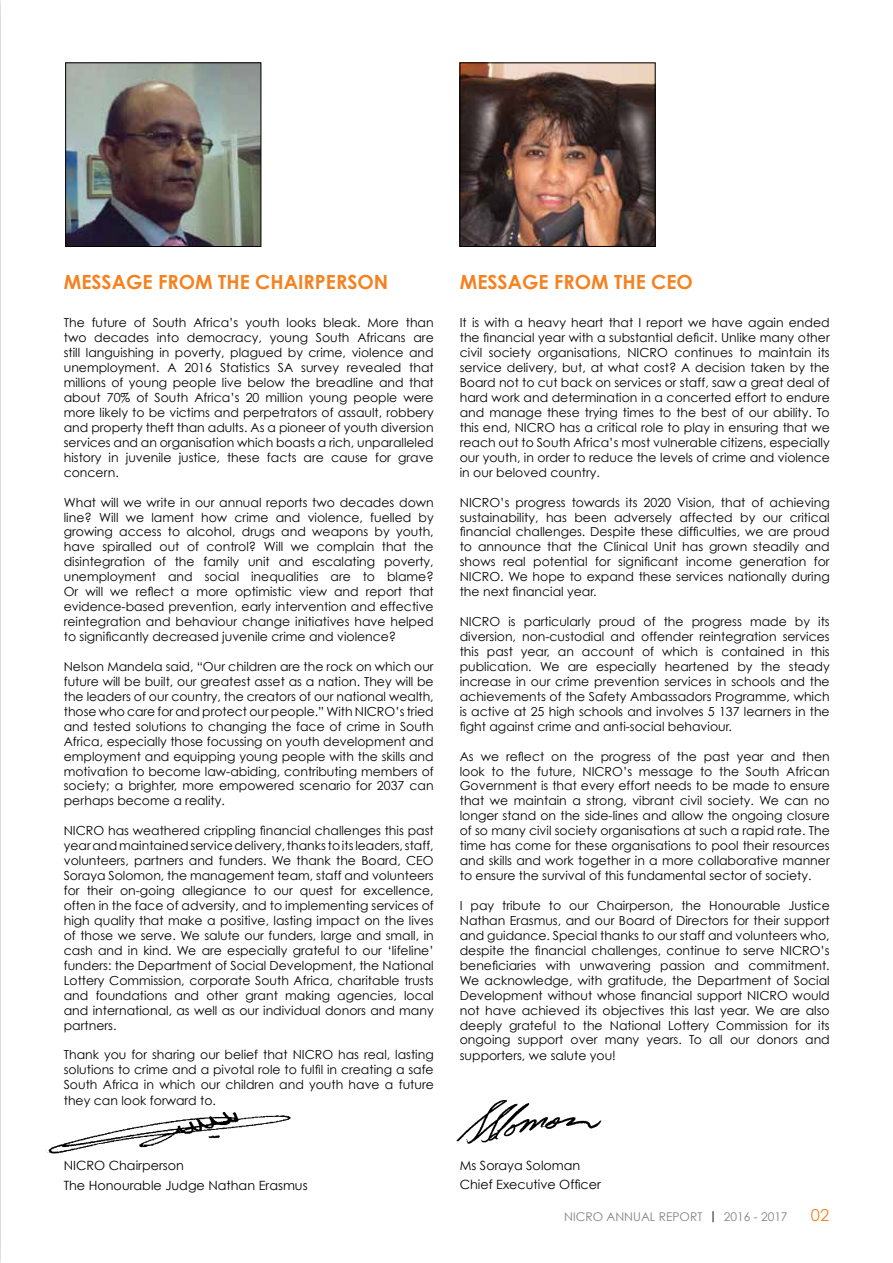
<style>
.page{position:relative;width:893px;height:1263px;background:#fff}
.page>*{position:absolute;margin:0;border:0;box-sizing:border-box;transform-origin:0 0}
.t1{font:700 19.5px "Century Gothic";color:#f58220}
.t2{font:16.5px "Century Gothic";color:#f58220}
.t3{font:12.75px/19.5px "Century Gothic";color:#000}
.t4{font:12.45px/15px "Century Gothic";color:#000;text-align:justify}
.t5{font:12px "Century Gothic";color:#808285}
.s1{color:#000}
</style>
<div class="page">
<div style="left:0;top:0;width:20px;height:1263px;background:#dbdbdb"></div>
<img style="left:45px;top:1112px;width:246px;height:42px">
<img style="left:456px;top:1100px;width:146px;height:44px">
<img style="left:67px;top:65px;width:192px;height:180px">
<div style="left:65px;top:63px;width:196px;height:184px;border:1px solid #000"></div>
<img style="left:462px;top:65px;width:191px;height:180px">
<div style="left:460px;top:63px;width:195px;height:184px;border:1px solid #000"></div>
<div style="left:1px;top:1px;width:38px;height:1262px;background:#fff"></div>
<h1 class="t1" style="left:64px;top:270px;width:326px">MESSAGE FROM THE CHAIRPERSON</h1>
<p class="t4" style="left:64px;top:315px;width:371px">The future of South Africa’s youth looks bleak. More than two decades into democracy, young South Africans are still languishing in poverty, plagued by crime, violence and unemployment. A 2016 Statistics SA survey revealed that millions of young people live below the breadline and that about 70% of South Africa’s 20 million young people were more likely to be victims and perpetrators of assault, robbery and property theft than adults. As a pioneer of youth diversion services and an organisation which boasts a rich, unparalleled history in juvenile justice, these facts are cause for grave concern.</p>
<p class="t4" style="left:64px;top:494px;width:371px">What will we write in our annual reports two decades down line? Will we lament how crime and violence, fuelled by growing access to alcohol, drugs and weapons by youth, have spiralled out of control? Will we complain that the disintegration of the family unit and escalating poverty, unemployment and social inequalities are to blame?<br>Or will we reflect a more optimistic view and report that evidence-based prevention, early intervention and effective reintegration and behaviour change initiatives have helped to significantly decreased juvenile crime and violence?</p>
<p class="t4" style="left:64px;top:659px;width:371px">Nelson Mandela said, “Our children are the rock on which our future will be built, our greatest asset as a nation. They will be the leaders of our country, the creators of our national wealth, those who care for and protect our people.” With NICRO’s tried and tested solutions to changing the face of crime in South Africa, especially those focussing on youth development and employment and equipping young people with the skills and motivation to become law-abiding, contributing members of society; a brighter, more empowered scenario for 2037 can perhaps become a reality.</p>
<p class="t4" style="left:64px;top:823px;width:371px">NICRO has weathered crippling financial challenges this past year and maintained service delivery, thanks to its leaders, staff, volunteers, partners and funders. We thank the Board, CEO Soraya Solomon, the management team, staff and volunteers for their on-going allegiance to our quest for excellence, often in the face of adversity, and to implementing services of high quality that make a positive, lasting impact on the lives of those we serve. We salute our funders, large and small, in cash and in kind. We are especially grateful to our ‘lifeline’ funders: the Department of Social Development, the National Lottery Commission, corporate South Africa, charitable trusts and foundations and other grant making agencies, local and international, as well as our individual donors and many partners.</p>
<p class="t4" style="left:64px;top:1047px;width:371px">Thank you for sharing our belief that NICRO has real, lasting solutions to crime and a pivotal role to fulfil in creating a safe South Africa in which our children and youth have a future they can look forward to.</p>
<p class="t3" style="left:64px;top:1155px;width:245px">NICRO Chairperson<br>The Honourable Judge Nathan Erasmus</p>
<h1 class="t1" style="left:460px;top:270px;width:235px">MESSAGE FROM THE CEO</h1>
<p class="t4" style="left:460px;top:315px;width:371px">It is with a heavy heart that I report we have again ended the financial year with a substantial deficit. Unlike many other civil society organisations, NICRO continues to maintain its service delivery, but, at what cost? A decision taken by the Board not to cut back on services or staff, saw a great deal of hard work and determination in a concerted effort to endure and manage these trying times to the best of our ability. To this end, NICRO has a critical role to play in ensuring that we reach out to South Africa’s most vulnerable citizens, especially our youth, in order to reduce the levels of crime and violence in our beloved country.</p>
<p class="t4" style="left:460px;top:494px;width:371px">NICRO’s progress towards its 2020 Vision, that of achieving sustainability, has been adversely affected by our critical financial challenges. Despite these difficulties, we are proud to announce that the Clinical Unit has grown steadily and shows real potential for significant income generation for NICRO. We hope to expand these services nationally during the next financial year.</p>
<p class="t4" style="left:460px;top:614px;width:371px">NICRO is particularly proud of the progress made by its diversion, non-custodial and offender reintegration services this past year, an account of which is contained in this publication. We are especially heartened by the steady increase in our crime prevention services in schools and the achievements of the Safety Ambassadors Programme, which is active at 25 high schools and involves 5 137 learners in the fight against crime and anti-social behaviour.</p>
<p class="t4" style="left:460px;top:748px;width:371px">As we reflect on the progress of the past year and then look to the future, NICRO’s message to the South African Government is that every effort needs to be made to ensure that we maintain a strong, vibrant civil society. We can no longer stand on the side-lines and allow the ongoing closure of so many civil society organisations at such a rapid rate. The time has come for these organisations to pool their resources and skills and work together in a more collaborative manner to ensure the survival of this fundamental sector of society.</p>
<p class="t4" style="left:460px;top:898px;width:371px">I pay tribute to our Chairperson, the Honourable Justice Nathan Erasmus, and our Board of Directors for their support and guidance. Special thanks to our staff and volunteers who, despite the financial challenges, continue to serve NICRO’s beneficiaries with unwavering passion and commitment.<br>We acknowledge, with gratitude, the Department of Social Development without whose financial support NICRO would not have achieved its objectives this last year. We are also deeply grateful to the National Lottery Commission for its ongoing support over many years. To all our donors and supporters, we salute you!</p>
<p class="t3" style="left:460px;top:1155px;width:143px">Ms Soraya Soloman<br>Chief Executive Officer</p>
<p class="t5" style="left:564px;top:1210px;width:225px">NICRO ANNUAL REPORT <span class="s1">|</span> 2016 - 2017</p>
<h2 class="t2" style="left:811px;top:1205px;width:20px">02</h2>
</div>
